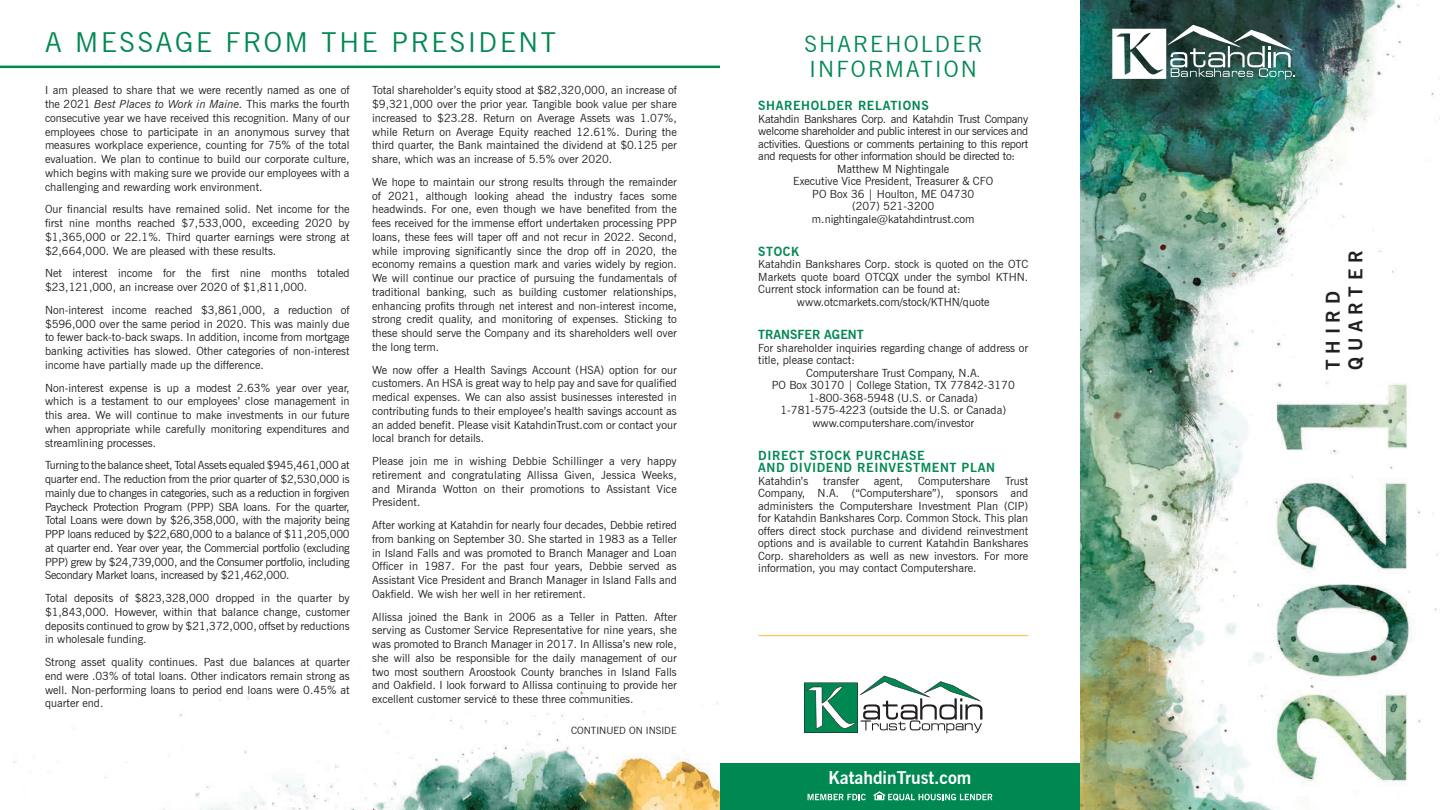
<style>
.page{position:relative;width:1440px;height:810px;background:#fff}
.page>*{position:absolute;margin:0;border:0;box-sizing:border-box;transform-origin:0 0}
.t1{font:27.5px "News Gothic BT";letter-spacing:.1em;color:#008852}
.t2{font:22.5px "News Gothic BT";letter-spacing:.1em;color:#008852}
.Bodycopy_Header-SMAL{font:700 18.88px "News Gothic BT";letter-spacing:.3em;color:#231f20}
.t3{font:700 17.5px "News Gothic BT";color:#fff}
.Board_Names{font:700 12.5px "News Gothic BT";letter-spacing:.05em;color:#008852}
.Bodycopy_Header{font:700 12.5px "News Gothic BT";color:#008852}
.Board_Names-2{font:11.25px/13.8px "News Gothic BT";color:#231f20;text-align:justify}
.Bodycopy{font:11.25px/12.5px "News Gothic BT";color:#231f20}
.Board_Names-3{font:10px "News Gothic BT";color:#231f20}
.s1{font-style:italic}
</style>
<div class="page">
<img style="left:13px;top:688px;width:707px;height:122px">
<img style="left:1080px;top:0;width:360px;height:810px">
<hr style="left:0;top:66px;width:720px;height:2px;background:#008852">
<div style="left:720px;top:764px;width:360px;height:46px;background:#008852"></div>
<svg style="left:808px;top:794px;width:58px;height:6px"></svg>
<svg style="left:874px;top:791px;width:118px;height:10px"></svg>
<svg style="left:1112px;top:25px;width:183px;height:54px"></svg>
<svg style="left:804px;top:676px;width:178px;height:57px"></svg>
<hr style="left:758px;top:635px;width:270px;height:1px;background:#f9c859">
<p class="t1" style="left:45px;top:26px;width:512px">A MESSAGE FROM THE PRESIDENT</p>
<p class="Board_Names-2" style="left:45px;top:83px;width:306px">I am pleased to share that we were recently named as one of the 2021 <span class="s1">Best Places to Work in Maine.</span> This marks the fourth consecutive year we have received this recognition. Many of our employees chose to participate in an anonymous survey that measures workplace experience, counting for 75% of the total evaluation. We plan to continue to build our corporate culture, which begins with making sure we provide our employees with a challenging and rewarding work environment.</p>
<p class="Board_Names-2" style="left:45px;top:202px;width:306px">Our financial results have remained solid. Net income for the first nine months reached $7,533,000, exceeding 2020 by $1,365,000 or 22.1%. Third quarter earnings were strong at $2,664,000. We are pleased with these results.</p>
<p class="Board_Names-2" style="left:45px;top:266px;width:306px">Net interest income for the first nine months totaled $23,121,000, an increase over 2020 of $1,811,000.</p>
<p class="Board_Names-2" style="left:45px;top:303px;width:306px">Non-interest income reached $3,861,000, a reduction of $596,000 over the same period in 2020. This was mainly due to fewer back-to-back swaps. In addition, income from mortgage banking activities has slowed. Other categories of non-interest income have partially made up the difference.</p>
<p class="Board_Names-2" style="left:45px;top:381px;width:306px">Non-interest expense is up a modest 2.63% year over year, which is a testament to our employees’ close management in this area. We will continue to make investments in our future when appropriate while carefully monitoring expenditures and streamlining processes.</p>
<p class="Board_Names-2" style="left:45px;top:458px;width:306px">Turning to the balance sheet, Total Assets equaled $945,461,000 at quarter end. The reduction from the prior quarter of $2,530,000 is mainly due to changes in categories, such as a reduction in forgiven Paycheck Protection Program (PPP) SBA loans. For the quarter, Total Loans were down by $26,358,000, with the majority being PPP loans reduced by $22,680,000 to a balance of $11,205,000 at quarter end. Year over year, the Commercial portfolio (excluding PPP) grew by $24,739,000, and the Consumer portfolio, including Secondary Market loans, increased by $21,462,000.</p>
<p class="Board_Names-2" style="left:45px;top:591px;width:306px">Total deposits of $823,328,000 dropped in the quarter by $1,843,000. However, within that balance change, customer deposits continued to grow by $21,372,000, offset by reductions in wholesale funding.</p>
<p class="Board_Names-2" style="left:45px;top:655px;width:306px">Strong asset quality continues. Past due balances at quarter end were .03% of total loans. Other indicators remain strong as well. Non-performing loans to period end loans were 0.45% at quarter end.</p>
<p class="Board_Names-2" style="left:372px;top:83px;width:306px">Total shareholder’s equity stood at $82,320,000, an increase of $9,321,000 over the prior year. Tangible book value per share increased to $23.28. Return on Average Assets was 1.07%, while Return on Average Equity reached 12.61%. During the third quarter, the Bank maintained the dividend at $0.125 per share, which was an increase of 5.5% over 2020.</p>
<p class="Board_Names-2" style="left:372px;top:175px;width:306px">We hope to maintain our strong results through the remainder of 2021, although looking ahead the industry faces some headwinds. For one, even though we have benefited from the fees received for the immense effort undertaken processing PPP loans, these fees will taper off and not recur in 2022. Second, while improving significantly since the drop off in 2020, the economy remains a question mark and varies widely by region.<br>We will continue our practice of pursuing the fundamentals of traditional banking, such as building customer relationships, enhancing profits through net interest and non-interest income, strong credit quality, and monitoring of expenses. Sticking to these should serve the Company and its shareholders well over the long term.</p>
<p class="Board_Names-2" style="left:372px;top:363px;width:306px">We now offer a Health Savings Account (HSA) option for our customers. An HSA is great way to help pay and save for qualified medical expenses. We can also assist businesses interested in contributing funds to their employee’s health savings account as an added benefit. Please visit KatahdinTrust.com or contact your local branch for details.</p>
<p class="Board_Names-2" style="left:372px;top:454px;width:306px">Please join me in wishing Debbie Schillinger a very happy retirement and congratulating Allissa Given, Jessica Weeks, and Miranda Wotton on their promotions to Assistant Vice President.</p>
<p class="Board_Names-2" style="left:372px;top:518px;width:306px">After working at Katahdin for nearly four decades, Debbie retired from banking on September 30. She started in 1983 as a Teller in Island Falls and was promoted to Branch Manager and Loan Officer in 1987. For the past four years, Debbie served as Assistant Vice President and Branch Manager in Island Falls and Oakfield. We wish her well in her retirement.</p>
<p class="Board_Names-2" style="left:372px;top:610px;width:306px">Allissa joined the Bank in 2006 as a Teller in Patten. After serving as Customer Service Representative for nine years, she was promoted to Branch Manager in 2017. In Allissa’s new role, she will also be responsible for the daily management of our two most southern Aroostook County branches in Island Falls and Oakfield. I look forward to Allissa continuing to provide her excellent customer service to these three communities.</p>
<p class="Board_Names-3" style="left:571px;top:724px;width:107px">CONTINUED ON INSIDE</p>
<p class="t2" style="left:804px;top:30px;width:179px">SHAREHOLDER</p>
<p class="t2" style="left:810px;top:55px;width:169px">INFORMATION</p>
<p class="Board_Names" style="left:758px;top:98px;width:172px">SHAREHOLDER RELATIONS</p>
<p class="Board_Names-2" style="left:758px;top:112px;width:271px;line-height:12.5px">Katahdin Bankshares Corp. and Katahdin Trust Company welcome shareholder and public interest in our services and activities. Questions or comments pertaining to this report and requests for other information should be directed to:</p>
<p class="Board_Names-2" style="left:793px;top:162px;width:202px;line-height:12.5px;text-align:center">Matthew M Nightingale<br>Executive Vice President, Treasurer &amp; CFO<br>PO Box 36 | Houlton, ME 04730<br>(207) 521-3200 m.nightingale@katahdintrust.com</p>
<p class="Board_Names" style="left:758px;top:244px;width:43px">STOCK</p>
<p class="Board_Names-2" style="left:758px;top:258px;width:272px;line-height:12.5px">Katahdin Bankshares Corp. stock is quoted on the OTC Markets quote board OTCQX under the symbol KTHN.<br>Current stock information can be found at:</p>
<p class="Board_Names-2" style="left:797px;top:295px;width:194px">www.otcmarkets.com/stock/KTHN/quote</p>
<p class="Bodycopy_Header" style="left:758px;top:327px;width:107px">TRANSFER AGENT</p>
<p class="Bodycopy" style="left:758px;top:341px;width:271px">For shareholder inquiries regarding change of address or title, please contact:</p>
<p class="Bodycopy" style="left:806px;top:366px;width:175px">Computershare Trust Company, N.A.</p>
<p class="Bodycopy" style="left:772px;top:379px;width:245px">PO Box 30170 | College Station, TX 77842-3170</p>
<p class="Bodycopy" style="left:809px;top:391px;width:171px">1-800-368-5948 (U.S. or Canada)</p>
<p class="Bodycopy" style="left:780px;top:404px;width:227px">1-781-575-4223 (outside the U.S. or Canada)</p>
<p class="Bodycopy" style="left:812px;top:416px;width:163px">www.computershare.com/investor</p>
<p class="Board_Names" style="left:758px;top:448px;width:168px">DIRECT STOCK PURCHASE</p>
<p class="Board_Names" style="left:758px;top:460px;width:238px">AND DIVIDEND REINVESTMENT PLAN</p>
<p class="Board_Names-2" style="left:758px;top:474px;width:52px">Katahdin’s</p>
<p class="Board_Names-2" style="left:823px;top:474px;width:37px">transfer</p>
<p class="Board_Names-2" style="left:874px;top:474px;width:31px">agent,</p>
<p class="Board_Names-2" style="left:918px;top:474px;width:74px">Computershare</p>
<p class="Board_Names-2" style="left:758px;top:474px;width:272px;line-height:12.5px;text-indent:247px">Trust Company, N.A. (“Computershare”), sponsors and administers the Computershare Investment Plan (CIP) for Katahdin Bankshares Corp. Common Stock. This plan offers direct stock purchase and dividend reinvestment options and is available to current Katahdin Bankshares Corp. shareholders as well as new investors. For more information, you may contact Computershare.</p>
<p class="t3" style="left:829px;top:767px;width:144px">KatahdinTrust.com</p>
<p class="Bodycopy_Header-SMAL" style="left:1322px;top:370px;width:80px;rotate:-90deg">THIRD</p>
<p class="Bodycopy_Header-SMAL" style="left:1344px;top:370px;width:121px;rotate:-90deg">QUARTER</p>
</div>
